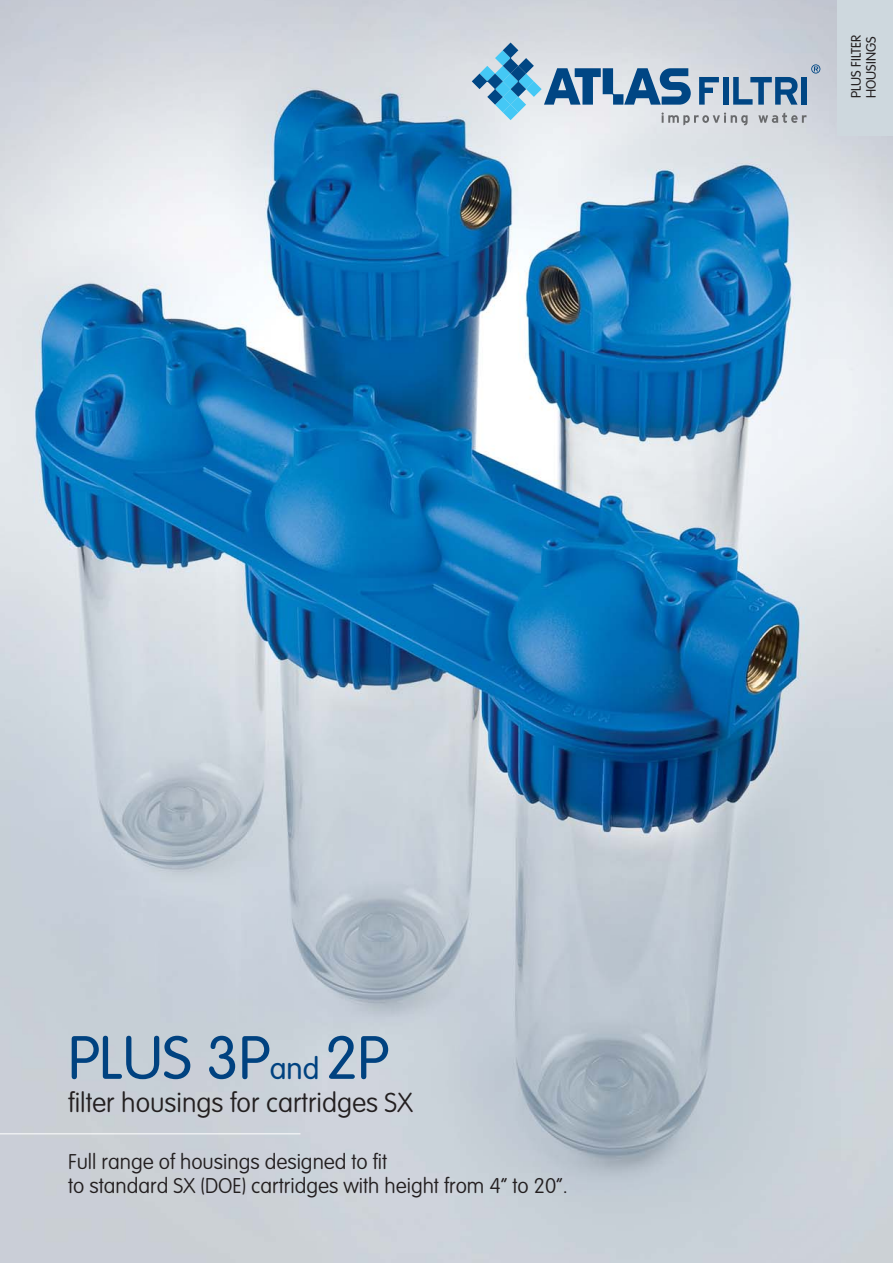
<style>
.page{position:relative;width:893px;height:1263px;background:#fff}
.page>*{position:absolute;margin:0;border:0;box-sizing:border-box;transform-origin:0 0}
.t1{font:300 60px "VAG Rounded";color:#004280}
.t2{font:100 27px "VAG Rounded";color:#231f20}
.t3{font:100 21px/24px "VAG Rounded";color:#231f20}
.t4{font:300 13.5px/15px "VAG Rounded";color:#231f20}
.s1{font-size:30px}
</style>
<div class="page">
<img style="left:0;top:0;width:893px;height:1263px">
<div style="left:838px;top:0;width:55px;height:135px;background:#ced8de"></div>
<hr style="left:0;top:1133px;width:300px;height:1px;background:#fff">
<svg style="left:472px;top:43px;width:348px;height:82px;background:#a7bdcf"></svg>
<p class="t4" style="left:849px;top:98px;width:64px;rotate:-90deg">PLUS FILTER<br>HOUSINGS</p>
<h1 class="t1" style="left:68px;top:1029px;width:322px">PLUS 3P<span class="s1">and</span> 2P</h1>
<p class="t2" style="left:68px;top:1091px;width:346px">filter housings for cartridges SX</p>
<p class="t3" style="left:68px;top:1151px;width:501px">Full range of housings designed to fit<br>to standard SX (DOE) cartridges with height from 4” to 20”.</p>
</div>
